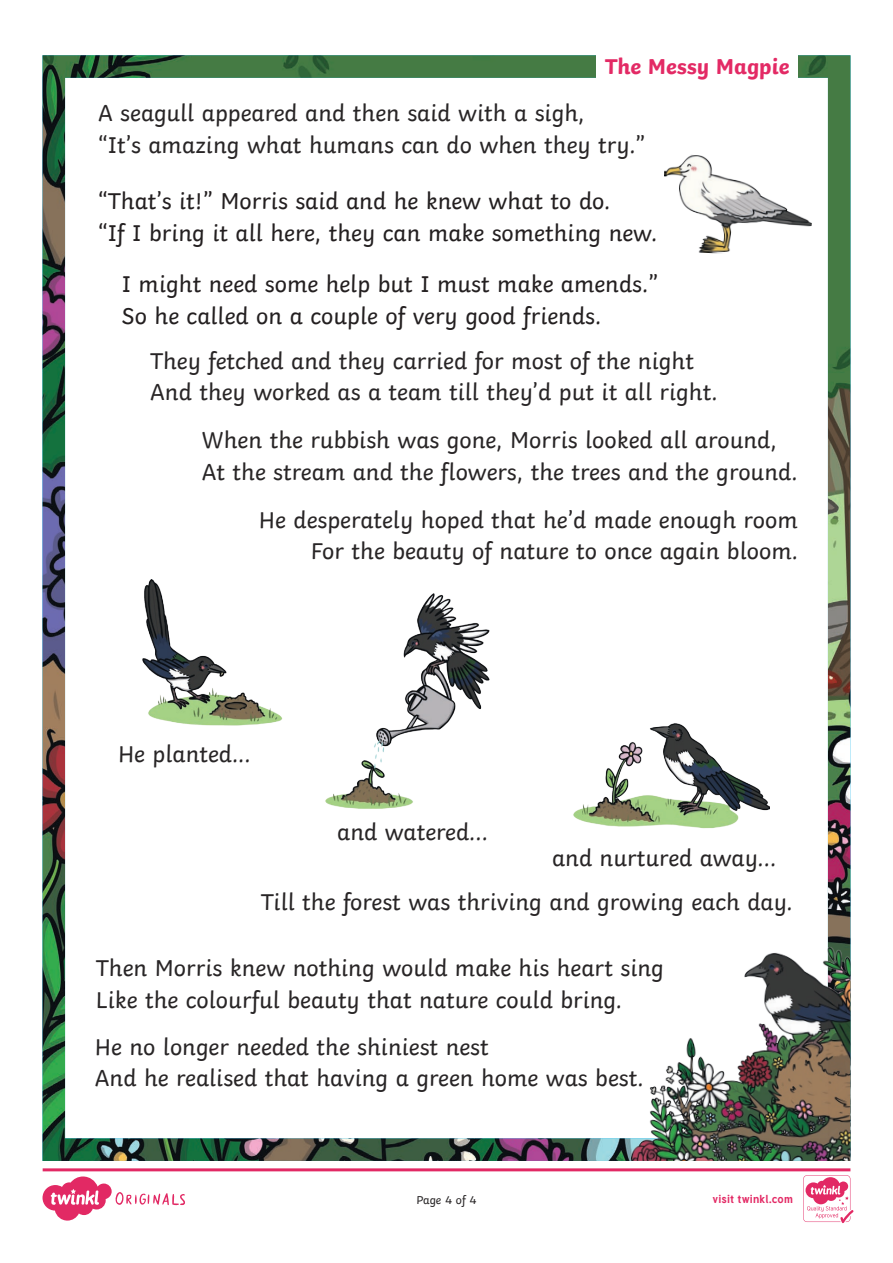
<style>
.page{position:relative;width:893px;height:1263px;background:#fff}
.page>*{position:absolute;margin:0;border:0;box-sizing:border-box;transform-origin:0 0}
.KS1_Body_Copy{font:24px/31.5px "Twinkl";color:#282526}
.KS1_Body_Copy-2{font:24px/31.5px "Twinkl";color:#231f20}
.Heading_2{font:700 22.5px "Twinkl";color:#e32a65}
.Page_Numbers{font:12px "Twinkl";letter-spacing:-.005em;color:#282526}
.t1{font:700 11.4px "Tuffy";letter-spacing:.015em;color:#e32a65}
</style>
<div class="page">
<img style="left:43px;top:55px;width:807px;height:1106px">
<div style="left:596px;top:46px;width:202px;height:40px;background:#fff"></div>
<img style="left:118px;top:579px;width:174px;height:167px">
<img style="left:321px;top:585px;width:183px;height:227px">
<img style="left:572px;top:716px;width:197px;height:123px">
<img style="left:595px;top:935px;width:255px;height:226px">
<img style="left:661px;top:154px;width:153px;height:103px">
<svg style="left:43px;top:1168px;width:810px;height:55px"></svg>
<p class="Heading_2" style="left:605px;top:47px;width:186px">The Messy Magpie</p>
<p class="KS1_Body_Copy" style="left:98px;top:95px;width:549px">A seagull appeared and then said with a sigh,<br>“It’s amazing what humans can do when they try.”</p>
<p class="KS1_Body_Copy-2" style="left:98px;top:183px;width:561px">“That’s it!” Morris said and he knew what to do.<br>“If I bring it all here, they can make something new.</p>
<p class="KS1_Body_Copy-2" style="left:122px;top:266px;width:538px">I might need some help but I must make amends.”<br>So he called on a couple of very good friends.</p>
<p class="KS1_Body_Copy" style="left:150px;top:343px;width:569px">They fetched and they carried for most of the night<br>And they worked as a team till they’d put it all right.</p>
<p class="KS1_Body_Copy" style="left:202px;top:422px;width:597px">When the rubbish was gone, Morris looked all around,<br>At the stream and the flowers, the trees and the ground.</p>
<p class="KS1_Body_Copy" style="left:259px;top:502px;width:540px;text-align:right">He desperately hoped that he’d made enough room<br>For the beauty of nature to once again bloom.</p>
<p class="KS1_Body_Copy" style="left:118px;top:736px;width:134px">He planted...</p>
<p class="KS1_Body_Copy" style="left:337px;top:813px;width:152px">and watered...</p>
<p class="KS1_Body_Copy" style="left:552px;top:840px;width:226px">and nurtured away...</p>
<p class="KS1_Body_Copy" style="left:261px;top:884px;width:534px">Till the forest was thriving and growing each day.</p>
<p class="KS1_Body_Copy" style="left:96px;top:950px;width:570px">Then Morris knew nothing would make his heart sing<br>Like the colourful beauty that nature could bring.</p>
<p class="KS1_Body_Copy" style="left:95px;top:1028px;width:550px">He no longer needed the shiniest nest<br>And he realised that having a green home was best.</p>
<p class="Page_Numbers" style="left:416px;top:1191px;width:62px">Page 4 of 4</p>
<p class="t1" style="left:712px;top:1190px;width:82px">visit twinkl.com</p>
</div>
